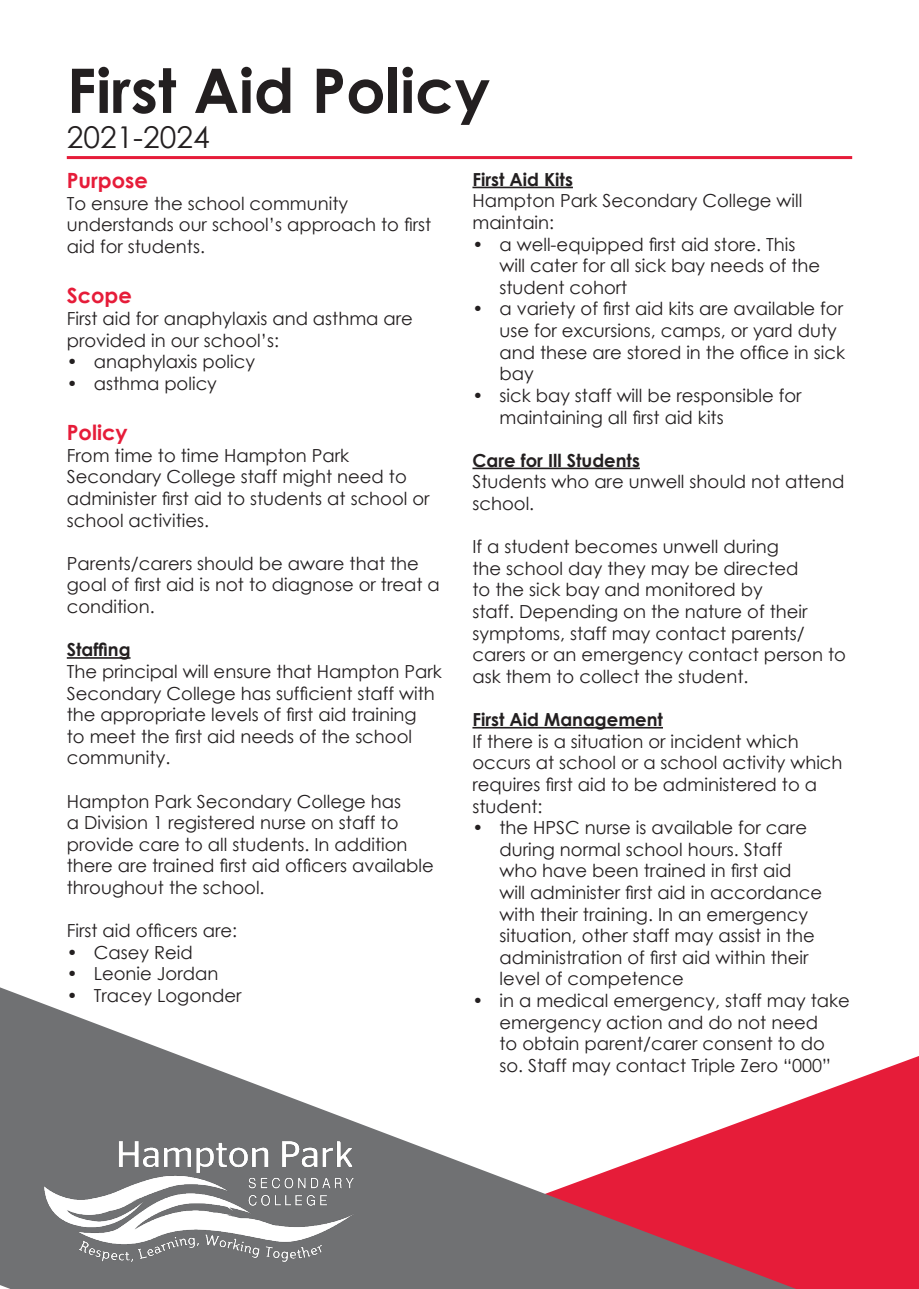
<style>
.page{position:relative;width:919px;height:1289px;background:#fff}
.page>*{position:absolute;margin:0;border:0;box-sizing:border-box;transform-origin:0 0}
.t1{font:700 61.5px "Century Gothic";color:#231f20}
.t2{font:30px "Century Gothic";color:#231f20}
.t3{font:700 21px "Century Gothic";color:#e61c39}
.t4{font:18px/21.6px "Century Gothic";color:#231f20}
.t5{font:700 18px "Century Gothic";color:#231f20}
</style>
<div class="page">
<svg style="left:796px;top:1056px;width:122px;height:232px;background:#e8324c"></svg>
<svg style="left:0;top:987px;width:796px;height:301px"></svg>
<img style="left:45px;top:1141px;width:308px;height:120px">
<hr style="left:67px;top:156px;width:785px;height:3px;background:#e61c39">
<hr style="left:472px;top:187px;width:101px;height:1px;background:#231f20">
<hr style="left:472px;top:467px;width:168px;height:2px;background:#231f20">
<hr style="left:472px;top:727px;width:191px;height:1px;background:#231f20">
<hr style="left:67px;top:657px;width:63px;height:1px;background:#231f20">
<p class="t1" style="left:67px;top:44px;width:425px">First Aid Policy</p>
<p class="t2" style="left:67px;top:116px;width:144px">2021-2024</p>
<p class="t5" style="left:472px;top:166px;width:102px">First Aid Kits</p>
<p class="t4" style="left:472px;top:190px;width:331px">Hampton Park Secondary College will maintain:</p>
<p class="t4" style="left:499px;top:233px;width:322px;text-indent:-27px">• a well-equipped first aid store. This will cater for all sick bay needs of the student cohort</p>
<p class="t4" style="left:499px;top:298px;width:347px;text-indent:-27px">• a variety of first aid kits are available for use for excursions, camps, or yard duty and these are stored in the office in sick bay</p>
<p class="t4" style="left:499px;top:384px;width:303px;text-indent:-27px">• sick bay staff will be responsible for maintaining all first aid kits</p>
<p class="t5" style="left:472px;top:446px;width:169px">Care for Ill Students</p>
<p class="t4" style="left:472px;top:471px;width:373px">Students who are unwell should not attend school.</p>
<p class="t4" style="left:472px;top:535px;width:375px">If a student becomes unwell during<br>the school day they may be directed<br>to the sick bay and monitored by<br>staff. Depending on the nature of their symptoms, staff may contact parents/ carers or an emergency contact person to ask them to collect the student.</p>
<p class="t5" style="left:472px;top:706px;width:192px">First Aid Management</p>
<p class="t4" style="left:472px;top:730px;width:371px">If there is a situation or incident which occurs at school or a school activity which requires first aid to be administered to a student:</p>
<p class="t4" style="left:499px;top:816px;width:324px;text-indent:-27px">• the HPSC nurse is available for care during normal school hours. Staff who have been trained in first aid<br>will administer first aid in accordance with their training. In an emergency situation, other staff may assist in the administration of first aid within their level of competence</p>
<p class="t4" style="left:472px;top:989px;width:379px;text-align:center">• in a medical emergency, staff may take emergency action and do not need<br>to obtain parent/carer consent to do<br>so. Staff may contact Triple Zero “000”</p>
<p class="t3" style="left:67px;top:164px;width:83px">Purpose</p>
<p class="t4" style="left:67px;top:192px;width:366px">To ensure the school community understands our school’s approach to first aid for students.</p>
<p class="t3" style="left:67px;top:280px;width:67px">Scope</p>
<p class="t4" style="left:67px;top:307px;width:347px">First aid for anaphylaxis and asthma are provided in our school’s:</p>
<p class="t4" style="left:67px;top:350px;width:190px">• anaphylaxis policy</p>
<p class="t4" style="left:67px;top:372px;width:152px">• asthma policy</p>
<p class="t3" style="left:67px;top:416px;width:62px">Policy</p>
<p class="t4" style="left:67px;top:444px;width:364px">From time to time Hampton Park Secondary College staff might need to administer first aid to students at school or school activities.</p>
<p class="t4" style="left:67px;top:552px;width:374px">Parents/carers should be aware that the goal of first aid is not to diagnose or treat a condition.</p>
<p class="t5" style="left:67px;top:636px;width:65px">Staffing</p>
<p class="t4" style="left:67px;top:660px;width:376px">The principal will ensure that Hampton Park Secondary College has sufficient staff with the appropriate levels of first aid training<br>to meet the first aid needs of the school community.</p>
<p class="t4" style="left:67px;top:790px;width:368px">Hampton Park Secondary College has<br>a Division 1 registered nurse on staff to provide care to all students. In addition there are trained first aid officers available throughout the school.</p>
<p class="t4" style="left:67px;top:919px;width:172px">First aid officers are:</p>
<p class="t4" style="left:67px;top:941px;width:127px">• Casey Reid</p>
<p class="t4" style="left:67px;top:962px;width:153px">• Leonie Jordan</p>
<p class="t4" style="left:67px;top:984px;width:176px">• Tracey Logonder</p>
</div>
